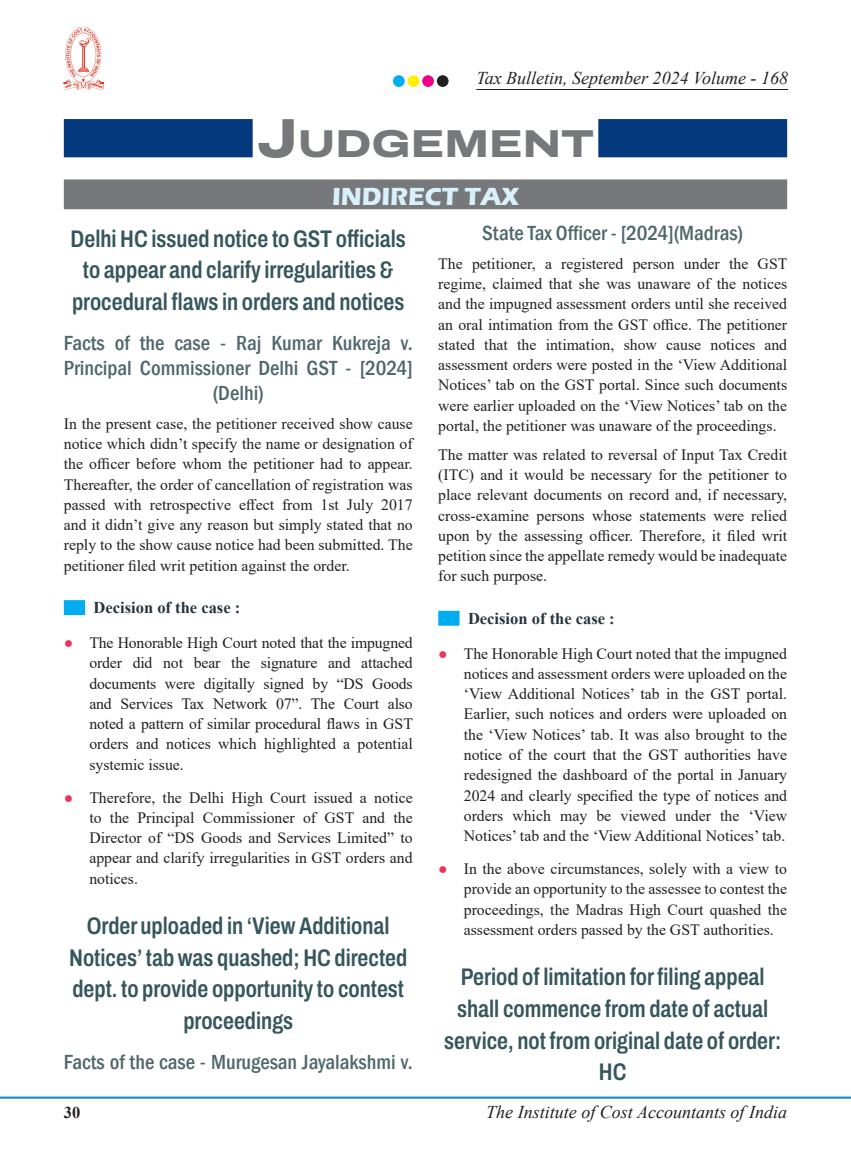
<style>
.page{position:relative;width:851px;height:1157px;background:#fff}
.page>*{position:absolute;margin:0;border:0;box-sizing:border-box;transform-origin:0 0}
.Notification___Press{font:800 38.85px "Archivo Expanded";color:#76787b}
.Indirect___Direct{font:700 25.5px "Eras ITC";color:#d9f1fb}
.Notification_Head{font:600 24px/31.5px "Archivo Condensed";color:#35565b;text-align:center}
.Notification_Sub-Hea{font:500 condensed 21px/25.2px "Franklin Gothic";color:#4e676b;text-align:center}
.t1{font:italic 18px "Times New Roman";color:#231f20}
.New_Sub_Head{font:700 16.5px "Times New Roman";color:#26353d}
.t2{font:700 16.5px "Times New Roman";color:#231f20}
.Body{font:15.75px/20.2px "Times New Roman";color:#231f20;text-align:justify}
.s1{font-size:55.5px}
.s2{font-family:"Arial";font-weight:700;color:#ee3358}
</style>
<div class="page">
<hr style="left:0;top:1096px;width:850px;height:2px;background:#0d8fd0">
<img style="left:64px;top:26px;width:39px;height:64px">
<hr style="left:476px;top:89px;width:311px;height:1px;background:#231f20">
<div style="left:393px;top:75px;width:11px;height:12px;background:#00aeef;border-radius:50%"></div>
<div style="left:407px;top:75px;width:12px;height:12px;background:#fff101;border-radius:50%"></div>
<div style="left:422px;top:75px;width:12px;height:12px;background:#ed028c;border-radius:50%"></div>
<div style="left:437px;top:75px;width:11px;height:12px;background:#231f20;border-radius:50%"></div>
<div style="left:64px;top:600px;width:216px;height:15px;background:#00aeef"></div>
<div style="left:85px;top:596px;width:225px;height:21px;background:#fff"></div>
<div style="left:438px;top:611px;width:176px;height:14px;background:#00aeef"></div>
<div style="left:459px;top:606px;width:185px;height:22px;background:#fff"></div>
<div style="left:64px;top:119px;width:723px;height:38px;background:#05397e"></div>
<div style="left:253px;top:115px;width:345px;height:51px;background:#fff"></div>
<div style="left:64px;top:179px;width:723px;height:30px;background:#76787b"></div>
<p class="t1" style="left:476px;top:66px;width:313px">Tax Bulletin, September 2024 Volume - 168</p>
<p class="Notification___Press" style="left:257px;top:114px;width:338px"><span class="s1">J</span>UDGEMENT</p>
<p class="Indirect___Direct" style="left:332px;top:182px;width:188px">INDIRECT TAX</p>
<p class="Notification_Head" style="left:71px;top:222px;width:337px">Delhi HC issued notice to GST officials to appear and clarify irregularities &amp; procedural flaws in orders and notices</p>
<p class="Notification_Sub-Hea" style="left:64px;top:330px;width:350px">Facts of the case - Raj Kumar Kukreja v.<br>Principal Commissioner Delhi GST - [2024] (Delhi)</p>
<p class="Body" style="left:64px;top:413px;width:350px">In the present case, the petitioner received show cause notice which didn’t specify the name or designation of the officer before whom the petitioner had to appear.<br>Thereafter, the order of cancellation of registration was passed with retrospective effect from 1st July 2017 and it didn’t give any reason but simply stated that no reply to the show cause notice had been submitted. The petitioner filed writ petition against the order.</p>
<p class="New_Sub_Head" style="left:94px;top:595px;width:148px">Decision of the case :</p>
<p class="Body" style="left:89px;top:632px;width:325px;text-indent:-26px"><span class="s2">●</span> The Honorable High Court noted that the impugned order did not bear the signature and attached documents were digitally signed by “DS Goods and Services Tax Network 07”. The Court also noted a pattern of similar procedural flaws in GST orders and notices which highlighted a potential systemic issue.</p>
<p class="Body" style="left:89px;top:786px;width:325px;text-indent:-26px"><span class="s2">●</span> Therefore, the Delhi High Court issued a notice to the Principal Commissioner of GST and the Director of “DS Goods and Services Limited” to appear and clarify irregularities in GST orders and notices.</p>
<p class="Notification_Head" style="left:69px;top:910px;width:339px">Order uploaded in ‘View Additional<br>Notices’ tab was quashed; HC directed dept. to provide opportunity to contest proceedings</p>
<p class="Notification_Sub-Hea" style="left:64px;top:1049px;width:350px">Facts of the case - Murugesan Jayalakshmi v.</p>
<p class="Notification_Sub-Hea" style="left:482px;top:220px;width:262px">State Tax Officer - [2024](Madras)</p>
<p class="Body" style="left:438px;top:253px;width:350px">The petitioner, a registered person under the GST regime, claimed that she was unaware of the notices and the impugned assessment orders until she received an oral intimation from the GST office. The petitioner stated that the intimation, show cause notices and assessment orders were posted in the ‘View Additional Notices’ tab on the GST portal. Since such documents were earlier uploaded on the ‘View Notices’ tab on the portal, the petitioner was unaware of the proceedings.</p>
<p class="Body" style="left:438px;top:444px;width:350px">The matter was related to reversal of Input Tax Credit (ITC) and it would be necessary for the petitioner to place relevant documents on record and, if necessary, cross-examine persons whose statements were relied upon by the assessing officer. Therefore, it filed writ petition since the appellate remedy would be inadequate for such purpose.</p>
<p class="New_Sub_Head" style="left:468px;top:606px;width:148px">Decision of the case :</p>
<p class="Body" style="left:463px;top:643px;width:325px;text-indent:-26px"><span class="s2">●</span> The Honorable High Court noted that the impugned notices and assessment orders were uploaded on the ‘View Additional Notices’ tab in the GST portal.<br>Earlier, such notices and orders were uploaded on the ‘View Notices’ tab. It was also brought to the notice of the court that the GST authorities have redesigned the dashboard of the portal in January 2024 and clearly specified the type of notices and orders which may be viewed under the ‘View Notices’ tab and the ‘View Additional Notices’ tab.</p>
<p class="Body" style="left:463px;top:858px;width:325px;text-indent:-26px"><span class="s2">●</span> In the above circumstances, solely with a view to provide an opportunity to the assessee to contest the proceedings, the Madras High Court quashed the assessment orders passed by the GST authorities.</p>
<p class="Notification_Head" style="left:444px;top:961px;width:338px">Period of limitation for filing appeal shall commence from date of actual service, not from original date of order:<br>HC</p>
<p class="t2" style="left:64px;top:1100px;width:18px">30</p>
<p class="t1" style="left:486px;top:1099px;width:302px">The Institute of Cost Accountants of India</p>
</div>
